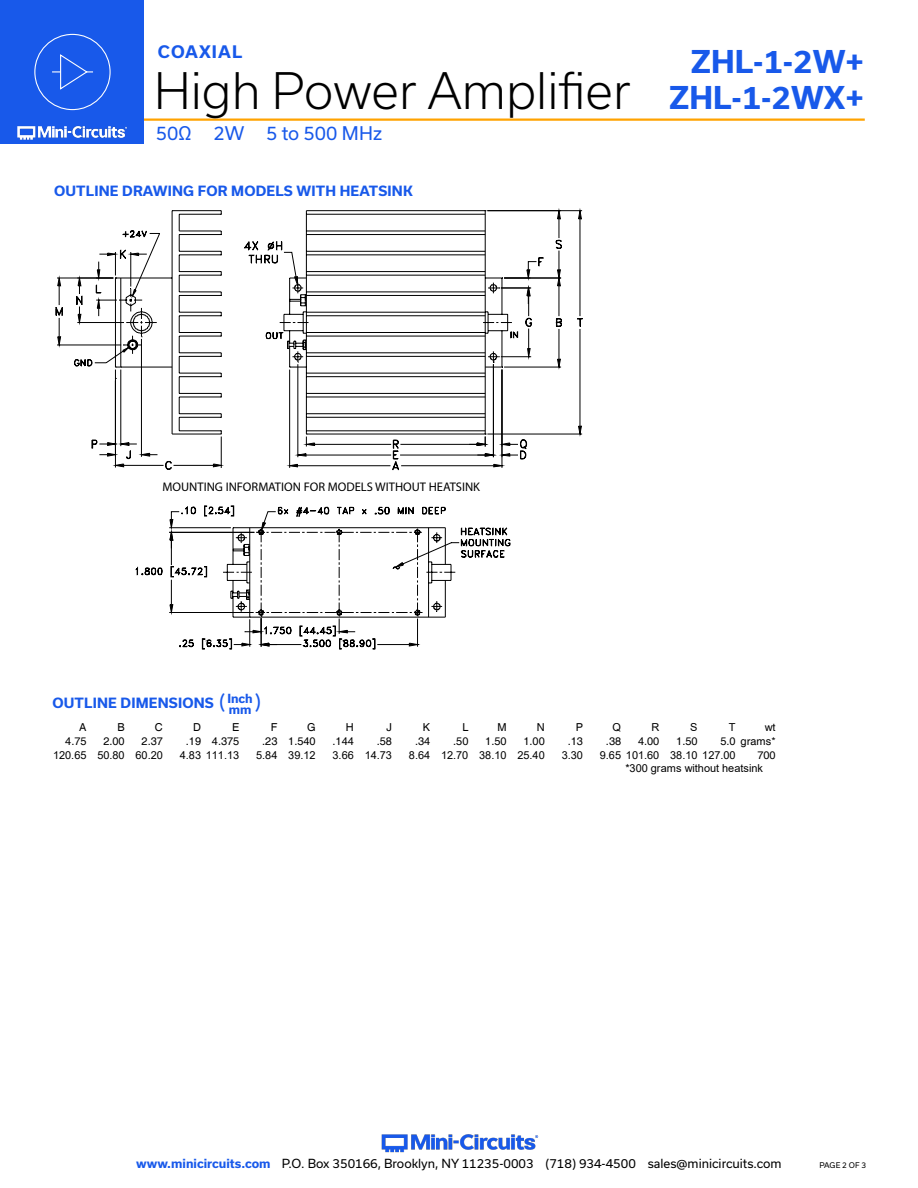
<style>
.page{position:relative;width:918px;height:1188px;background:#fff}
.page>*{position:absolute;margin:0;border:0;box-sizing:border-box;transform-origin:0 0}
.t1{font:300 48px "Usual";color:#000}
.t2{font:700 30px "Usual";color:#1859ea}
.Blue_Headers{font:19.5px "Usual";color:#1859ea}
.t3{font:18px "Usual";color:#1859ea}
.t4{font:700 16.5px "Usual";letter-spacing:.065em;color:#1859ea}
.Blue_Headers-2{font:700 13.5px "Usual";letter-spacing:.015em;color:#1859ea}
.t5{font:12.45px "Myriad Pro";color:#000}
.t6{font:12px "Usual";color:#000}
.Blue_Headers-3{font:700 12px "Usual";color:#1859ea}
.t7{font:10.95px/13.6px "Arial";color:#000}
.t8{font:10.95px "Helvetica";color:#000}
.t9{font:7.5px "Usual";color:#000}
.s1{font-weight:700;font-size:30px;color:#1859ea}
.s2{font-family:"Helvetica"}
.s3{font-weight:700;color:#1859ea}
</style>
<div class="page">
<hr style="left:112px;top:118px;width:753px;height:3px;background:#ffa300">
<div style="left:0;top:0;width:144px;height:144px;background:#1859ea"></div>
<img style="left:17px;top:120px;width:128px;height:20px">
<div style="left:34px;top:34px;width:77px;height:76px;border:1px solid #fff;border-radius:50%"></div>
<svg style="left:52px;top:54px;width:41px;height:36px"></svg>
<img style="left:381px;top:1134px;width:158px;height:19px">
<svg style="left:55px;top:208px;width:528px;height:260px"></svg>
<svg style="left:120px;top:210px;width:383px;height:261px"></svg>
<svg style="left:135px;top:505px;width:376px;height:145px"></svg>
<h3 class="t4" style="left:158px;top:42px;width:86px">COAXIAL</h3>
<h2 class="t2" style="left:691px;top:44px;width:175px">ZHL-1-2W+</h2>
<h1 class="t1" style="left:154px;top:63px;width:711px">High Power Amplifier <span class="s1">ZHL-1-2WX+</span></h1>
<h3 class="t3" style="left:156px;top:123px;width:228px">50Ω 2W 5 to 500 MHz</h3>
<p class="Blue_Headers-2" style="left:54px;top:183px;width:360px">OUTLINE DRAWING FOR MODELS WITH HEATSINK</p>
<p class="t5" style="left:162px;top:479px;width:319px">MOUNTING INFORMATION FOR MODELS WITHOUT HEATSINK</p>
<p class="Blue_Headers-2" style="left:52px;top:695px;width:163px">OUTLINE DIMENSIONS</p>
<p class="Blue_Headers" style="left:219px;top:692px;width:8px">(</p>
<p class="Blue_Headers-3" style="left:227px;top:692px;width:27px">Inch</p>
<p class="Blue_Headers" style="left:254px;top:692px;width:8px">)</p>
<p class="Blue_Headers-3" style="left:229px;top:702px;width:24px">mm</p>
<p class="t8" style="left:79px;top:721px;width:9px">A</p>
<p class="t8" style="left:117px;top:721px;width:9px">B</p>
<p class="t8" style="left:155px;top:721px;width:9px">C</p>
<p class="t8" style="left:193px;top:721px;width:9px">D</p>
<p class="t8" style="left:232px;top:721px;width:9px">E</p>
<p class="t8" style="left:271px;top:721px;width:8px">F</p>
<p class="t8" style="left:307px;top:721px;width:10px">G</p>
<p class="t8" style="left:346px;top:721px;width:9px">H</p>
<p class="t8" style="left:386px;top:721px;width:7px">J</p>
<p class="t8" style="left:423px;top:721px;width:9px">K</p>
<p class="t8" style="left:462px;top:721px;width:8px">L</p>
<p class="t8" style="left:497px;top:721px;width:11px">M</p>
<p class="t8" style="left:537px;top:721px;width:9px">N</p>
<p class="t8" style="left:576px;top:721px;width:9px">P</p>
<p class="t7" style="left:613px;top:721px;width:10px">Q</p>
<p class="t7" style="left:651px;top:721px;width:9px">R</p>
<p class="t7" style="left:690px;top:721px;width:9px">S</p>
<p class="t7" style="left:729px;top:721px;width:8px">T</p>
<p class="t8" style="left:765px;top:721px;width:12px">wt</p>
<p class="t8" style="left:65px;top:735px;width:23px">4.75</p>
<p class="t8" style="left:103px;top:735px;width:23px">2.00</p>
<p class="t8" style="left:142px;top:735px;width:23px">2.37</p>
<p class="t8" style="left:186px;top:735px;width:55px">.19 4.375</p>
<p class="t8" style="left:262px;top:735px;width:55px">.23 1.540</p>
<p class="t8" style="left:333px;top:735px;width:23px">.144</p>
<p class="t8" style="left:377px;top:735px;width:17px">.58</p>
<p class="t8" style="left:415px;top:735px;width:17px">.34</p>
<p class="t8" style="left:453px;top:735px;width:17px">.50</p>
<p class="t8" style="left:485px;top:735px;width:23px">1.50</p>
<p class="t8" style="left:524px;top:735px;width:23px">1.00</p>
<p class="t8" style="left:568px;top:735px;width:17px">.13</p>
<p class="t8" style="left:606px;top:735px;width:17px">.38</p>
<p class="t8" style="left:638px;top:735px;width:23px">4.00</p>
<p class="t8" style="left:676px;top:735px;width:23px">1.50</p>
<p class="t8" style="left:721px;top:735px;width:57px">5.0 grams*</p>
<p class="t7" style="left:53px;top:748px;width:111px">120.65 50.80 60.20</p>
<p class="t7" style="left:180px;top:748px;width:61px">4.83 111.13</p>
<p class="t7" style="left:256px;top:748px;width:61px">5.84 39.12</p>
<p class="t7" style="left:333px;top:748px;width:61px">3.66 14.73</p>
<p class="t7" style="left:409px;top:748px;width:137px">8.64 12.70 38.10 25.40</p>
<p class="t7" style="left:562px;top:748px;width:23px">3.30</p>
<p class="t7" style="left:600px;top:748px;width:137px">9.65 101.60 38.10 127.00</p>
<p class="t7" style="left:625px;top:748px;width:152px;text-indent:132px"><span class="s2">700 </span>*300 grams without heatsink</p>
<p class="t6" style="left:136px;top:1157px;width:647px"><span class="s3">www.minicircuits.com</span> P.O. Box 350166, Brooklyn, NY 11235-0003 (718) 934-4500 sales@minicircuits.com</p>
<p class="t9" style="left:819px;top:1161px;width:48px">PAGE 2 OF 3</p>
</div>
